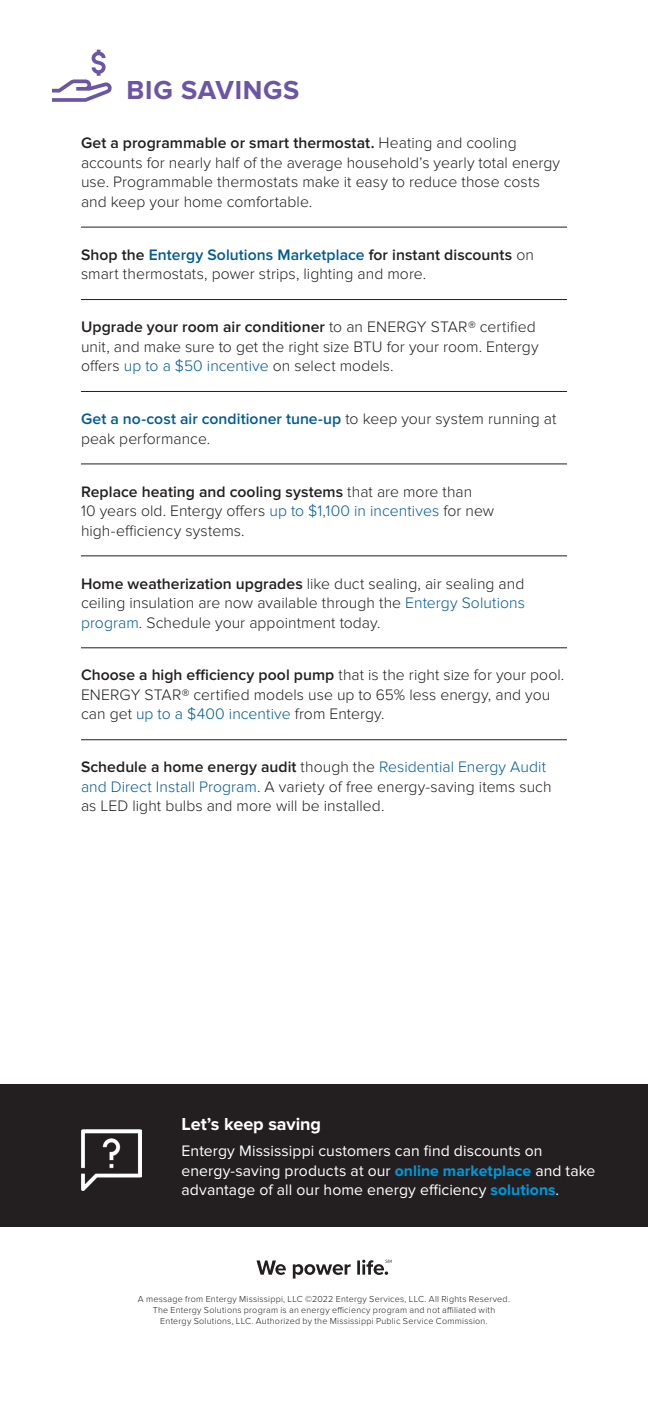
<style>
.page{position:relative;width:648px;height:1404px;background:#fff}
.page>*{position:absolute;margin:0;border:0;box-sizing:border-box;transform-origin:0 0}
.H3_Red{font:700 27px "Proxima Nova";letter-spacing:.025em;color:#6c55a4}
._1-BodyCopy{font:700 18px "Proxima Nova";color:#fff}
._1-BodyCopy-2{font:300 15.75px/19.5px "Proxima Nova";letter-spacing:.005em;color:#231f20}
._1-BodyCopy-3{font:15.75px/19.5px "Proxima Nova";letter-spacing:.005em;color:#fff}
.t1{font:300 9px/10.8px "Proxima Nova";letter-spacing:.025em;color:#231f20;text-align:center}
.s1{font-weight:600}
.s2{font-weight:600;color:#005a95}
.s3{color:#005a95}
.s4{font-weight:700;color:#0099da}
</style>
<div class="page">
<svg style="left:256px;top:1260px;width:135px;height:19px"></svg>
<div style="left:0;top:1084px;width:648px;height:143px;background:#231f20"></div>
<hr style="left:81px;top:227px;width:486px;height:1px;background:#231f20">
<hr style="left:81px;top:299px;width:486px;height:1px;background:#231f20">
<hr style="left:81px;top:391px;width:486px;height:1px;background:#231f20">
<hr style="left:81px;top:464px;width:486px;height:1px;background:#231f20">
<hr style="left:81px;top:556px;width:486px;height:1px;background:#231f20">
<hr style="left:81px;top:648px;width:486px;height:1px;background:#231f20">
<hr style="left:81px;top:739px;width:486px;height:1px;background:#231f20">
<svg style="left:52px;top:50px;width:60px;height:52px"></svg>
<img style="left:81px;top:1130px;width:60px;height:60px">
<p class="H3_Red" style="left:127px;top:74px;width:174px">BIG SAVINGS</p>
<p class="_1-BodyCopy-2" style="left:81px;top:134px;width:481px"><span class="s1">Get a programmable or smart thermostat.</span> Heating and cooling accounts for nearly half of the average household’s yearly total energy use. Programmable thermostats make it easy to reduce those costs and keep your home comfortable.</p>
<p class="_1-BodyCopy-2" style="left:81px;top:245px;width:454px"><span class="s1">Shop the</span> <span class="s2">Entergy Solutions Marketplace</span> <span class="s1">for instant discounts</span> on smart thermostats, power strips, lighting and more.</p>
<p class="_1-BodyCopy-2" style="left:81px;top:317px;width:459px"><span class="s1">Upgrade your room air conditioner</span> to an ENERGY STAR® certified unit, and make sure to get the right size BTU for your room. Entergy offers <span class="s3">up to a $50 incentive</span> on select models.</p>
<p class="_1-BodyCopy-2" style="left:81px;top:409px;width:477px"><span class="s2">Get a no-cost air conditioner tune-up</span> to keep your system running at peak performance.</p>
<p class="_1-BodyCopy-2" style="left:81px;top:482px;width:415px"><span class="s1">Replace heating and cooling systems</span> that are more than<br>10 years old. Entergy offers <span class="s3">up to $1,100 in incentives</span> for new high-efficiency systems.</p>
<p class="_1-BodyCopy-2" style="left:81px;top:574px;width:445px;text-align:justify"><span class="s1">Home weatherization upgrades</span> like duct sealing, air sealing and ceiling insulation are now available through the <span class="s3">Entergy Solutions program</span>. Schedule your appointment today.</p>
<p class="_1-BodyCopy-2" style="left:81px;top:666px;width:485px"><span class="s1">Choose a high efficiency pool pump</span> that is the right size for your pool.<br>ENERGY STAR® certified models use up to 65% less energy, and you can get <span class="s3">up to a $400 incentive</span> from Entergy.</p>
<p class="_1-BodyCopy-2" style="left:81px;top:758px;width:472px"><span class="s1">Schedule a home energy audit</span> though the <span class="s3">Residential Energy Audit and Direct Install Program</span>. A variety of free energy-saving items such as LED light bulbs and more will be installed.</p>
<p class="_1-BodyCopy" style="left:182px;top:1114px;width:141px">Let’s keep saving</p>
<p class="_1-BodyCopy-3" style="left:182px;top:1141px;width:415px">Entergy Mississippi customers can find discounts on energy-saving products at our <span class="s4">online marketplace</span> and take advantage of all our home energy efficiency <span class="s4">solutions</span>.</p>
<p class="t1" style="left:138px;top:1294px;width:374px">A message from Entergy Mississippi, LLC ©2022 Entergy Services, LLC. All Rights Reserved.</p>
<p class="t1" style="left:153px;top:1305px;width:344px">The Entergy Solutions program is an energy efficiency program and not affiliated with<br>Entergy Solutions, LLC. Authorized by the Mississippi Public Service Commission.</p>
</div>
